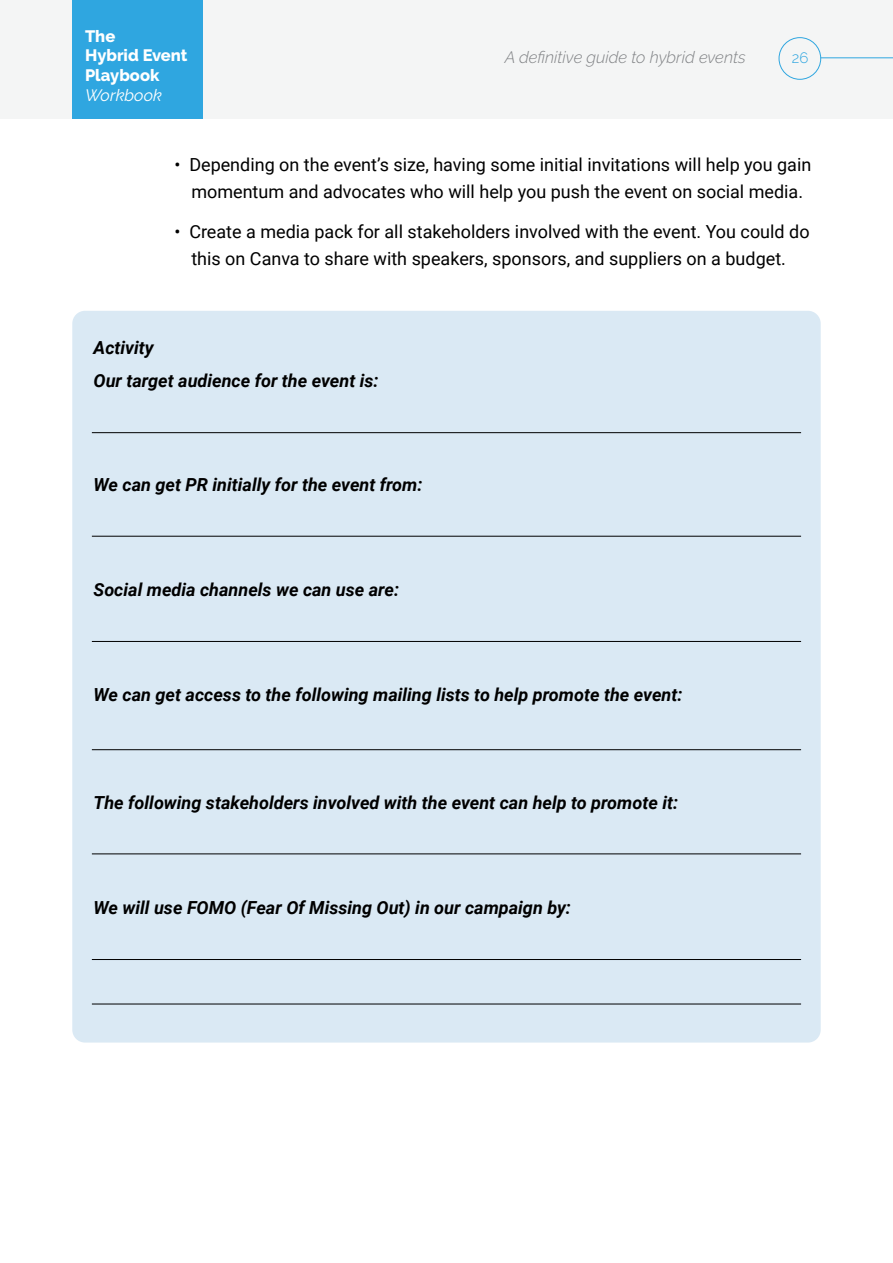
<style>
.page{position:relative;width:893px;height:1263px;background:#fff}
.page>*{position:absolute;margin:0;border:0;box-sizing:border-box;transform-origin:0 0}
.t1{font:italic 700 18px/32.5px "Roboto";color:#000}
.t2{font:18px/27px "Roboto";color:#000;text-align:center}
.t3{font:italic 300 16.5px "Raleway";color:#808285}
.t4{font:800 16.5px/19.8px "Raleway";color:#fff}
.t5{font:italic 16.5px "Raleway";color:#fff}
.t6{font:300 15px "Raleway";color:#2fa6e0}
</style>
<div class="page">
<div style="left:0;top:0;width:893px;height:119px;background:#f4f5f5"></div>
<div style="left:72px;top:0;width:130px;height:119px;background:#2fa6e0"></div>
<div style="left:779px;top:37px;width:42px;height:43px;border:1px solid #2fa6e0;border-radius:50%"></div>
<hr style="left:821px;top:58px;width:72px;height:1px;background:#2fa6e0">
<div style="left:72px;top:311px;width:749px;height:731px;background:#dae9f4;border-radius:13px"></div>
<hr style="left:92px;top:432px;width:709px;height:1px;background:#000">
<hr style="left:92px;top:536px;width:709px;height:1px;background:#000">
<hr style="left:92px;top:641px;width:709px;height:1px;background:#000">
<hr style="left:92px;top:749px;width:709px;height:1px;background:#000">
<hr style="left:92px;top:853px;width:709px;height:1px;background:#000">
<hr style="left:92px;top:959px;width:709px;height:1px;background:#000">
<hr style="left:92px;top:1003px;width:709px;height:1px;background:#000">
<p class="t4" style="left:85px;top:26px;width:104px">The<br>Hybrid Event<br>Playbook</p>
<p class="t5" style="left:85px;top:86px;width:78px">Workbook</p>
<p class="t3" style="left:505px;top:48px;width:242px">A definitive guide to hybrid events</p>
<p class="t6" style="left:792px;top:48px;width:18px">26</p>
<p class="t2" style="left:174px;top:150px;width:638px">• Depending on the event’s size, having some initial invitations will help you gain momentum and advocates who will help you push the event on social media.</p>
<p class="t2" style="left:174px;top:217px;width:637px">• Create a media pack for all stakeholders involved with the event. You could do this on Canva to share with speakers, sponsors, and suppliers on a budget.</p>
<p class="t1" style="left:94px;top:331px;width:286px">Activity<br>Our target audience for the event is:</p>
<p class="t1" style="left:94px;top:467px;width:330px">We can get PR initially for the event from:</p>
<p class="t1" style="left:94px;top:573px;width:307px">Social media channels we can use are:</p>
<p class="t1" style="left:94px;top:678px;width:590px">We can get access to the following mailing lists to help promote the event:</p>
<p class="t1" style="left:94px;top:785px;width:586px">The following stakeholders involved with the event can help to promote it:</p>
<p class="t1" style="left:94px;top:891px;width:479px">We will use FOMO (Fear Of Missing Out) in our campaign by:</p>
</div>
